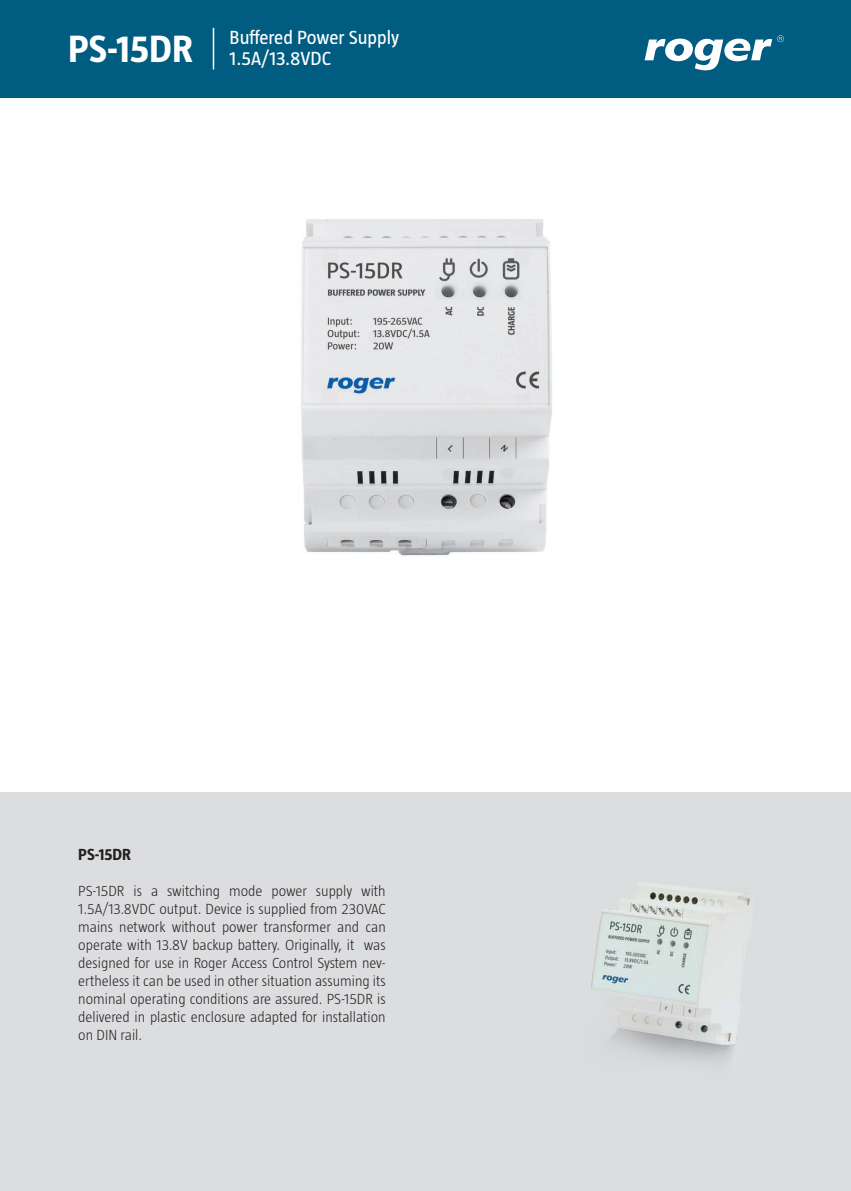
<style>
.page{position:relative;width:851px;height:1191px;background:#fff}
.page>*{position:absolute;margin:0;border:0;box-sizing:border-box;transform-origin:0 0}
.t1{font:700 39px "Taz";color:#fff}
.t2{font:19.5px/21px "Taz";color:#fff}
.t3{font:700 16.5px "Taz";color:#231f20}
.t4{font:300 15px/18px "Taz";color:#231f20;text-align:justify}
</style>
<div class="page">
<div style="left:0;top:792px;width:850px;height:399px;background:#dcdddf"></div>
<div style="left:0;top:0;width:850px;height:98px;background:#005c81"></div>
<svg style="left:644px;top:35px;width:139px;height:35px"></svg>
<hr style="left:213px;top:28px;width:1px;height:41px;background:#fff">
<img style="left:591px;top:882px;width:160px;height:179px">
<img style="left:301px;top:219px;width:251px;height:337px">
<h1 class="t1" style="left:68px;top:27px;width:126px">PS-15DR</h1>
<h2 class="t2" style="left:229px;top:26px;width:171px">Buffered Power Supply<br>1.5A/13.8VDC</h2>
<p class="t3" style="left:78px;top:845px;width:54px">PS-15DR</p>
<p class="t4" style="left:78px;top:881px;width:309px">PS-15DR is a switching mode power supply with 1.5A/13.8VDC output. Device is supplied from 230VAC mains network without power transformer and can operate with 13.8V backup battery. Originally, it was designed for use in Roger Access Control System nev&shy;ertheless it can be used in other situation assuming its nominal operating conditions are assured. PS-15DR is delivered in plastic enclosure adapted for installation on DIN rail.</p>
</div>
